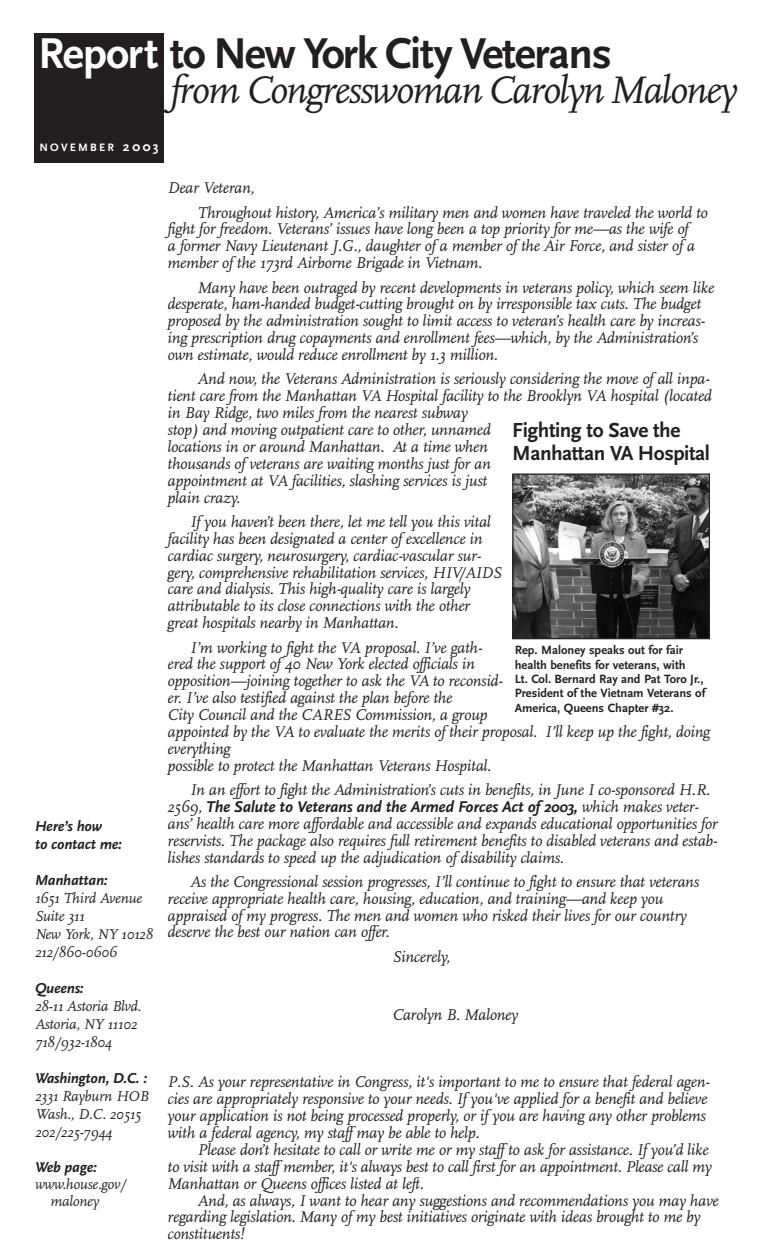
<style>
.page{position:relative;width:765px;height:1260px;background:#fff}
.page>*{position:absolute;margin:0;border:0;box-sizing:border-box;transform-origin:0 0}
.t1{font:700 45px "Scala Sans";letter-spacing:-.03em;color:#231f20}
.t2{font:italic 40px "Scala";letter-spacing:-.035em;color:#231f20}
.t3{font:700 21.25px/22.5px "Scala Sans";letter-spacing:-.025em;color:#231f20}
.t4{font:italic 16.25px/16.9px "Scala";letter-spacing:-.015em;color:#231f20}
.t5{font:italic 700 16.25px "Scala Sans";letter-spacing:-.015em;color:#231f20}
.t6{font:italic 15px/18px "Scala";letter-spacing:-.015em;color:#231f20}
.t7{font:italic 700 15px/18px "Scala Sans";letter-spacing:-.015em;color:#231f20}
.t8{font:700 12.5px/14.4px "Scala Sans";color:#231f20}
.t9{font:700 11.25px "Scala Sans";letter-spacing:.2em;color:#fff}
.s1{color:#fff}
.s2{font-size:13.75px}
.s3{font-family:"Scala";font-weight:400}
</style>
<div class="page">
<div style="left:34px;top:34px;width:130px;height:129px;background:#231f20"></div>
<img style="left:514px;top:475px;width:194px;height:162px">
<div style="left:512px;top:473px;width:198px;height:166px;border:1px solid #231f20"></div>
<h1 class="t1" style="left:38px;top:36px;width:575px"><span class="s1">Report</span> to New York City Veterans</h1>
<h2 class="t2" style="left:170px;top:75px;width:568px">from Congresswoman Carolyn Maloney</h2>
<p class="t9" style="left:39px;top:143px;width:121px">NOVEMBER <span class="s2">2003</span></p>
<p class="t7" style="left:35px;top:818px;width:89px">Here’s how<br>to contact me:</p>
<p class="t7" style="left:35px;top:872px;width:74px">Manhattan:</p>
<p class="t6" style="left:35px;top:891px;width:120px">1651 Third Avenue<br>Suite 311<br>New York, NY 10128<br>212/860-0606</p>
<p class="t7" style="left:35px;top:980px;width:50px">Queens:</p>
<p class="t6" style="left:35px;top:999px;width:108px">28-11 Astoria Blvd.<br>Astoria, NY 11102<br>718/932-1804</p>
<p class="t7" style="left:35px;top:1070px;width:114px">Washington, D.C. :</p>
<p class="t6" style="left:35px;top:1089px;width:115px">2331 Rayburn HOB<br>Wash., D.C. 20515<br>202/225-7944</p>
<p class="t7" style="left:35px;top:1159px;width:63px">Web page:</p>
<p class="t6" style="left:51px;top:1178px;width:77px;line-height:16.9px;text-indent:-16px">www.house.gov/ maloney</p>
<p class="t4" style="left:198px;top:178px;width:512px;line-height:24.4px;text-indent:-30px">Dear Veteran,<br>Throughout history, America’s military men and women have traveled the world to</p>
<p class="t4" style="left:168px;top:223px;width:529px">fight for freedom. Veterans’ issues have long been a top priority for me—as the wife of a former Navy Lieutenant J.G., daughter of a member of the Air Force, and sister of a member of the 173rd Airborne Brigade in Vietnam.</p>
<p class="t4" style="left:168px;top:281px;width:548px;text-indent:30px">Many have been outraged by recent developments in veterans policy, which seem like desperate, ham-handed budget-cutting brought on by irresponsible tax cuts. The budget proposed by the administration sought to limit access to veteran’s health care by increas&shy;ing prescription drug copayments and enrollment fees—which, by the Administration’s own estimate, would reduce enrollment by 1.3 million.</p>
<p class="t4" style="left:168px;top:373px;width:546px;text-indent:30px">And now, the Veterans Administration is seriously considering the move of all inpa&shy;tient care from the Manhattan VA Hospital facility to the Brooklyn VA hospital (located in Bay Ridge, two miles from the nearest subway<br>stop) and moving outpatient care to other, unnamed<br>locations in or around Manhattan. At a time when<br>thousands of veterans are waiting months just for an<br>appointment at VA facilities, slashing services is just<br>plain crazy.</p>
<p class="t4" style="left:168px;top:516px;width:336px;text-indent:22px">If you haven’t been there, let me tell you this vital facility has been designated a center of excellence in cardiac surgery, neurosurgery, cardiac-vascular sur&shy;gery, comprehensive rehabilitation services, HIV/AIDS care and dialysis. This high-quality care is largely attributable to its close connections with the other great hospitals nearby in Manhattan.</p>
<p class="t4" style="left:168px;top:641px;width:544px;text-indent:22px">I’m working to fight the VA proposal. I’ve gath-<br>ered the support of 40 New York elected officials in<br>opposition—joining together to ask the VA to reconsid-<br>er. I’ve also testified against the plan before the<br>City Council and the CARES Commission, a group<br>appointed by the VA to evaluate the merits of their proposal. I’ll keep up the fight, doing everything<br>possible to protect the Manhattan Veterans Hospital.</p>
<p class="t4" style="left:190px;top:784px;width:522px">In an effort to fight the Administration’s cuts in benefits, in June I co-sponsored H.R.</p>
<p class="t5" style="left:168px;top:800px;width:533px"><span class="s3">2569,</span> The Salute to Veterans and the Armed Forces Act of 2003, <span class="s3">which makes veter-</span></p>
<p class="t4" style="left:168px;top:817px;width:551px;text-align:justify">ans’ health care more affordable and accessible and expands educational opportunities for reservists. The package also requires full retirement benefits to disabled veterans and estab&shy;lishes standards to speed up the adjudication of disability claims.</p>
<p class="t4" style="left:168px;top:875px;width:533px;text-indent:22px">As the Congressional session progresses, I’ll continue to fight to ensure that veterans receive appropriate health care, housing, education, and training—and keep you appraised of my progress. The men and women who risked their lives for our country deserve the best our nation can offer.</p>
<p class="t4" style="left:393px;top:950px;width:59px">Sincerely,</p>
<h3 class="t3" style="left:512px;top:421px;width:199px">Fighting to Save the<br>Manhattan VA Hospital</h3>
<p class="t8" style="left:515px;top:644px;width:192px">Rep. Maloney speaks out for fair health benefits for veterans, with<br>Lt. Col. Bernard Ray and Pat Toro Jr., President of the Vietnam Veterans of America, Queens Chapter #32.</p>
<p class="t4" style="left:393px;top:1009px;width:127px">Carolyn B. Maloney</p>
<p class="t4" style="left:168px;top:1076px;width:544px">P.S. As your representative in Congress, it's important to me to ensure that federal agen&shy;cies are appropriately responsive to your needs. If you've applied for a benefit and believe your application is not being processed properly, or if you are having any other problems with a federal agency, my staff may be able to help.</p>
<p class="t4" style="left:168px;top:1144px;width:545px;text-indent:30px">Please don’t hesitate to call or write me or my staff to ask for assistance. If you’d like to visit with a staff member, it's always best to call first for an appointment. Please call my<br>Manhattan or Queens offices listed at left.</p>
<p class="t4" style="left:168px;top:1194px;width:553px;text-indent:30px">And, as always, I want to hear any suggestions and recommendations you may have regarding legislation. Many of my best initiatives originate with ideas brought to me by constituents!</p>
</div>
